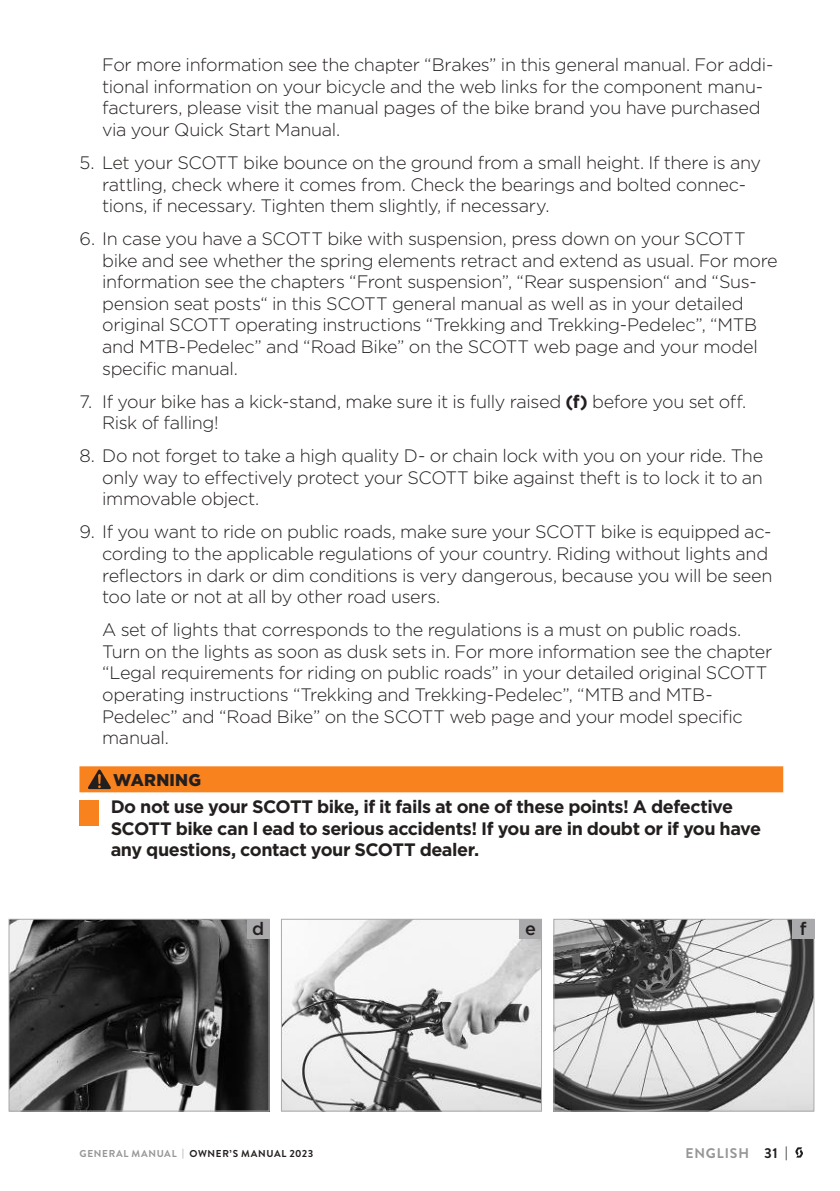
<style>
.page{position:relative;width:840px;height:1191px;background:#fff}
.page>*{position:absolute;margin:0;border:0;box-sizing:border-box;transform-origin:0 0}
.t1{font:300 18px/21.6px "Gotham";letter-spacing:-.02em;color:#241f1f}
.t2{font:700 18px/21.6px "Gotham";letter-spacing:-.025em;color:#241f1f}
.t3{font:500 18px "Gotham";color:#241f1f}
.t4{font:900 17px "Gotham";letter-spacing:.015em;color:#241f1f}
.t5{font:700 14px "Brandon Text";letter-spacing:.06em;color:#969698}
.t6{font:700 10px "Brandon Text";letter-spacing:.065em;color:#241f1f}
.s1{font-weight:700}
.s2{color:#969698}
.s3{color:#241f1f}
</style>
<div class="page">
<img style="left:11px;top:920px;width:256px;height:189px">
<div style="left:9px;top:918px;width:260px;height:193px;border:1px solid #aaaaac"></div>
<img style="left:283px;top:920px;width:256px;height:189px">
<div style="left:281px;top:918px;width:260px;height:193px;border:1px solid #aaaaac"></div>
<img style="left:555px;top:920px;width:257px;height:189px">
<div style="left:553px;top:918px;width:261px;height:193px;border:1px solid #aaaaac"></div>
<div style="left:519px;top:918px;width:22px;height:20px;background:#aaaaac"></div>
<div style="left:791px;top:918px;width:23px;height:20px;background:#aaaaac"></div>
<div style="left:247px;top:918px;width:22px;height:20px;background:#aaaaac"></div>
<svg style="left:795px;top:1147px;width:7px;height:10px"></svg>
<div style="left:79px;top:766px;width:703px;height:26px;background:#f8821e"></div>
<svg style="left:88px;top:769px;width:23px;height:20px"></svg>
<div style="left:79px;top:800px;width:20px;height:25px;background:#f8821e"></div>
<p class="t1" style="left:102px;top:53px;width:672px">For more information see the chapter “Brakes” in this general manual. For addi&shy;tional information on your bicycle and the web links for the component manu&shy;facturers, please visit the manual pages of the bike brand you have purchased via your Quick Start Manual.</p>
<p class="t1" style="left:102px;top:151px;width:660px;text-indent:-23px">5. Let your SCOTT bike bounce on the ground from a small height. If there is any rattling, check where it comes from. Check the bearings and bolted connec&shy;tions, if necessary. Tighten them slightly, if necessary.</p>
<p class="t1" style="left:102px;top:227px;width:676px;text-indent:-23px">6. In case you have a SCOTT bike with suspension, press down on your SCOTT bike and see whether the spring elements retract and extend as usual. For more information see the chapters “Front suspension”, “Rear suspension“ and “Sus&shy;pension seat posts“ in this SCOTT general manual as well as in your detailed original SCOTT operating instructions “Trekking and Trekking-Pedelec”, “MTB and MTB-Pedelec” and “Road Bike” on the SCOTT web page and your model specific manual.</p>
<p class="t1" style="left:102px;top:390px;width:645px;text-indent:-23px">7. If your bike has a kick-stand, make sure it is fully raised <span class="s1">(f)</span> before you set off.<br>Risk of falling!</p>
<p class="t1" style="left:102px;top:444px;width:662px;text-align:justify;text-indent:-23px">8. Do not forget to take a high quality D- or chain lock with you on your ride. The only way to effectively protect your SCOTT bike against theft is to lock it to an immovable object.</p>
<p class="t1" style="left:102px;top:521px;width:671px;text-indent:-23px">9. If you want to ride on public roads, make sure your SCOTT bike is equipped ac&shy;cording to the applicable regulations of your country. Riding without lights and reflectors in dark or dim conditions is very dangerous, because you will be seen too late or not at all by other road users.</p>
<p class="t1" style="left:102px;top:618px;width:671px">A set of lights that corresponds to the regulations is a must on public roads.<br>Turn on the lights as soon as dusk sets in. For more information see the chapter “Legal requirements for riding on public roads” in your detailed original SCOTT operating instructions “Trekking and Trekking-Pedelec”, “MTB and MTB-Pedelec” and “Road Bike” on the SCOTT web page and your model specific manual.</p>
<p class="t4" style="left:113px;top:768px;width:89px">WARNING</p>
<p class="t2" style="left:111px;top:796px;width:651px">Do not use your SCOTT bike, if it fails at one of these points! A defective<br>SCOTT bike can l ead to serious accidents! If you are in doubt or if you have any questions, contact your SCOTT dealer.</p>
<p class="t3" style="left:252px;top:916px;width:14px">d</p>
<p class="t3" style="left:525px;top:916px;width:12px">e</p>
<p class="t3" style="left:799px;top:916px;width:8px">f</p>
<p class="t6" style="left:79px;top:1146px;width:235px"><span class="s2">GENERAL MANUAL |</span> OWNER’S MANUAL 2023</p>
<p class="t5" style="left:685px;top:1143px;width:104px">ENGLISH <span class="s3">31 |</span></p>
</div>
